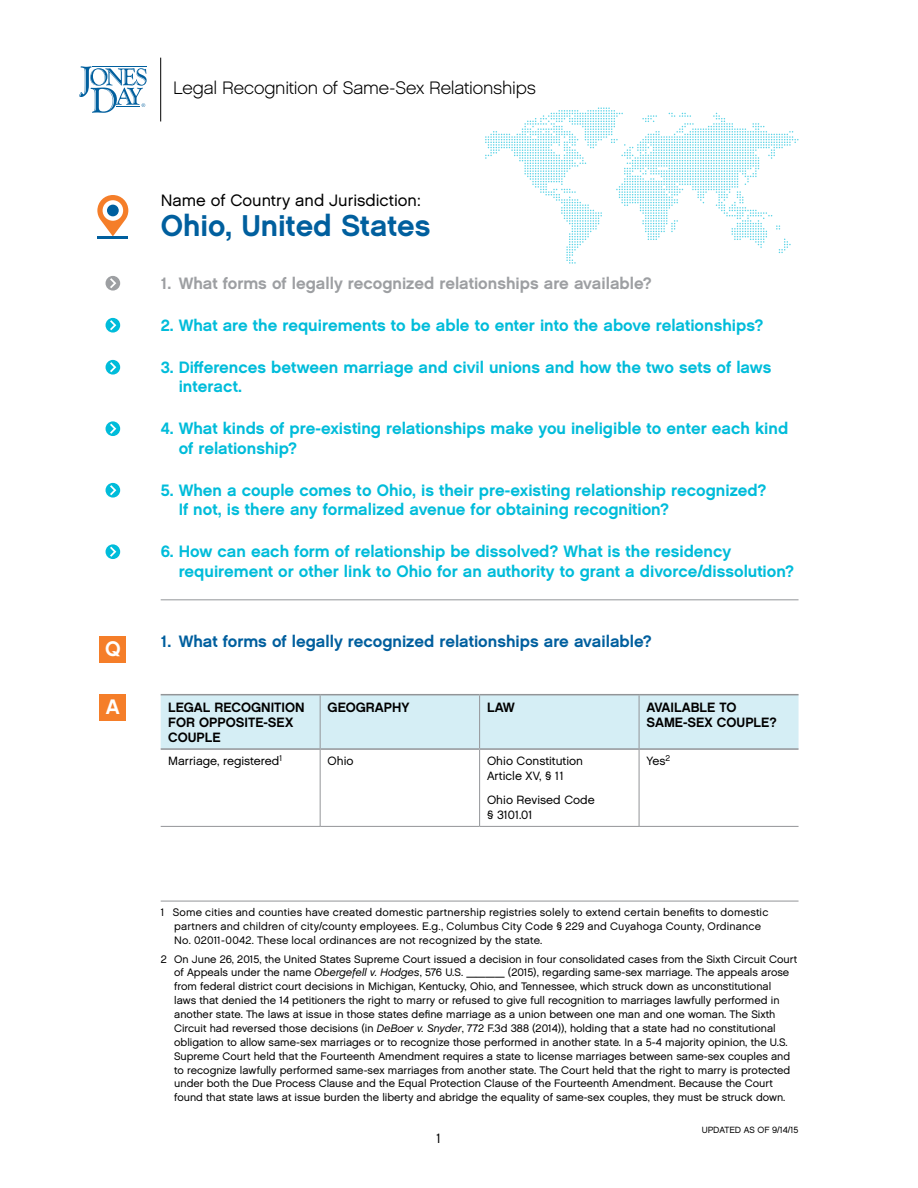
<style>
.page{position:relative;width:918px;height:1188px;background:#fff}
.page>*{position:absolute;margin:0;border:0;box-sizing:border-box;transform-origin:0 0}
.CNTRY{font:30px "Chalet New York Nineteen Sixty";color:#005f9e}
.t1{font:21px "Chalet New York Nineteen Sixty";color:#fff}
.t2{font:18px "Chalet English Channel";letter-spacing:-.01em;color:#000}
.TOC_Q_Cyan{font:16.5px/19.5px "Chalet New York Nineteen Sixty";color:#00bcda}
.TOC_Q_w_rule_below{font:16.5px/19.5px "Chalet New York Nineteen Sixty";color:#00bcda}
.TOC_Q_Gray{font:16.5px "Chalet New York Nineteen Sixty";color:#9d9fa2}
.t3{font:16.5px "Chalet New York Nineteen Sixty";color:#005f9e}
.CNTRY-2{font:16.5px "Chalet London Nineteen Sixty";color:#000}
.TBL_HEAD_B{font:13.5px/15px "Chalet New York Nineteen Sixty";color:#000}
.t4{font:13.5px "Chalet London Nineteen Sixty";color:#000}
.TBL_BC{font:12px/15px "Chalet London Nineteen Sixty";color:#000}
.END_BC{font:10.8px/13.8px "Chalet London Nineteen Sixty";color:#000}
.END_w_rule{font:10.8px/13.8px "Chalet London Nineteen Sixty";letter-spacing:.015em;color:#000}
.t5{font:9px "Chalet London Nineteen Sixty";color:#000}
.s1{font-family:"Chalet London Nineteen Eighty"}
.s2{font-family:"Chalet Oblique London"}
</style>
<div class="page">
<hr style="left:161px;top:599px;width:638px;height:1px;background:#939598">
<div style="left:161px;top:695px;width:638px;height:53px;background:#d5eef5"></div>
<hr style="left:479px;top:695px;width:1px;height:53px;background:#939598">
<hr style="left:479px;top:750px;width:1px;height:76px;background:#939598">
<hr style="left:320px;top:750px;width:1px;height:76px;background:#939598">
<hr style="left:639px;top:750px;width:1px;height:76px;background:#939598">
<hr style="left:320px;top:694px;width:160px;height:1px;background:#939598">
<hr style="left:480px;top:694px;width:159px;height:1px;background:#939598">
<hr style="left:320px;top:748px;width:160px;height:2px;background:#939598">
<hr style="left:480px;top:748px;width:159px;height:2px;background:#939598">
<hr style="left:161px;top:694px;width:159px;height:1px;background:#939598">
<hr style="left:161px;top:748px;width:159px;height:2px;background:#939598">
<hr style="left:320px;top:695px;width:1px;height:53px;background:#939598">
<hr style="left:639px;top:694px;width:160px;height:1px;background:#939598">
<hr style="left:639px;top:748px;width:160px;height:2px;background:#939598">
<hr style="left:639px;top:695px;width:1px;height:53px;background:#939598">
<hr style="left:161px;top:826px;width:159px;height:1px;background:#939598">
<hr style="left:320px;top:826px;width:160px;height:1px;background:#939598">
<hr style="left:480px;top:826px;width:159px;height:1px;background:#939598">
<hr style="left:639px;top:826px;width:160px;height:1px;background:#939598">
<svg style="left:97px;top:195px;width:31px;height:41px"></svg>
<div style="left:103px;top:200px;width:20px;height:21px;background:#fff;border-radius:50%"></div>
<div style="left:107px;top:205px;width:12px;height:11px;background:#005f9e;border-radius:50%"></div>
<hr style="left:97px;top:236px;width:31px;height:3px;background:#005f9e">
<svg style="left:106px;top:276px;width:14px;height:15px"></svg>
<svg style="left:106px;top:318px;width:14px;height:15px"></svg>
<svg style="left:106px;top:360px;width:14px;height:15px"></svg>
<svg style="left:106px;top:421px;width:14px;height:15px"></svg>
<svg style="left:106px;top:483px;width:14px;height:15px"></svg>
<svg style="left:106px;top:544px;width:14px;height:15px"></svg>
<div style="left:100px;top:636px;width:26px;height:26px;background:#f57e29"></div>
<div style="left:100px;top:694px;width:26px;height:26px;background:#f57e29"></div>
<hr style="left:161px;top:901px;width:638px;height:1px;background:#939598">
<svg style="left:485px;top:107px;width:314px;height:157px"></svg>
<hr style="left:160px;top:58px;width:1px;height:63px;background:#000">
<svg style="left:79px;top:66px;width:68px;height:47px"></svg>
<p class="t1" style="left:105px;top:636px;width:17px">Q</p>
<p class="t1" style="left:106px;top:694px;width:16px">A</p>
<p class="t2" style="left:173px;top:77px;width:364px">Legal Recognition of Same-Sex Relationships</p>
<p class="CNTRY-2" style="left:161px;top:191px;width:262px">Name of Country and Jurisdiction:</p>
<p class="CNTRY" style="left:161px;top:208px;width:271px">Ohio, United States</p>
<p class="TOC_Q_Gray" style="left:161px;top:273px;width:493px">1. What forms of legally recognized relationships are available?</p>
<p class="TOC_Q_Cyan" style="left:161px;top:315px;width:604px">2. What are the requirements to be able to enter into the above relationships?</p>
<p class="TOC_Q_Cyan" style="left:179px;top:357px;width:594px;text-indent:-18px">3. Differences between marriage and civil unions and how the two sets of laws interact.</p>
<p class="TOC_Q_Cyan" style="left:179px;top:419px;width:611px;text-indent:-18px">4. What kinds of pre-existing relationships make you ineligible to enter each kind of relationship?</p>
<p class="TOC_Q_Cyan" style="left:179px;top:480px;width:589px;text-indent:-18px">5. When a couple comes to Ohio, is their pre-existing relationship recognized?<br>If not, is there any formalized avenue for obtaining recognition?</p>
<p class="TOC_Q_w_rule_below" style="left:179px;top:542px;width:617px;text-indent:-18px">6. How can each form of relationship be dissolved? What is the residency requirement or other link to Ohio for an authority to grant a divorce/dissolution?</p>
<p class="t3" style="left:161px;top:632px;width:493px">1. What forms of legally recognized relationships are available?</p>
<p class="TBL_HEAD_B" style="left:168px;top:699px;width:138px">LEGAL RECOGNITION<br>FOR OPPOSITE-SEX<br>COUPLE</p>
<p class="TBL_HEAD_B" style="left:328px;top:699px;width:83px">GEOGRAPHY</p>
<p class="TBL_HEAD_B" style="left:487px;top:699px;width:29px">LAW</p>
<p class="TBL_HEAD_B" style="left:647px;top:699px;width:132px">AVAILABLE TO<br>SAME-SEX COUPLE?</p>
<p class="TBL_BC" style="left:168px;top:753px;width:116px">Marriage, registered<sup>1</sup></p>
<p class="TBL_BC" style="left:328px;top:753px;width:27px">Ohio</p>
<p class="TBL_BC" style="left:487px;top:753px;width:98px">Ohio Constitution<br>Article XV, § 11</p>
<p class="TBL_BC" style="left:487px;top:792px;width:109px">Ohio Revised Code <span class="s1">§</span> 3101.01</p>
<p class="TBL_BC" style="left:647px;top:753px;width:25px">Yes<sup>2</sup></p>
<p class="END_w_rule" style="left:174px;top:906px;width:596px;text-indent:-14px">1 Some cities and counties have created domestic partnership registries solely to extend certain benefits to domestic partners and children of city/county employees. E.g., Columbus City Code § 229 and Cuyahoga County, Ordinance<br>No. 02011-0042. These local ordinances are not recognized by the state.</p>
<p class="END_BC" style="left:174px;top:952px;width:624px;text-indent:-14px">2 On June 26, 2015, the United States Supreme Court issued a decision in four consolidated cases from the Sixth Circuit Court of Appeals under the name <span class="s2">Obergefell v. Hodges</span>, 576 U.S. ____ (2015), regarding same-sex marriage. The appeals arose from federal district court decisions in Michigan, Kentucky, Ohio, and Tennessee, which struck down as unconstitutional<br>laws that denied the 14 petitioners the right to marry or refused to give full recognition to marriages lawfully performed in another state. The laws at issue in those states define marriage as a union between one man and one woman. The Sixth Circuit had reversed those decisions (in <span class="s2">DeBoer v. Snyder</span>, 772 F.3d 388 (2014)), holding that a state had no constitutional obligation to allow same-sex marriages or to recognize those performed in another state. In a 5-4 majority opinion, the U.S.<br>Supreme Court held that the Fourteenth Amendment requires a state to license marriages between same-sex couples and to recognize lawfully performed same-sex marriages from another state. The Court held that the right to marry is protected under both the Due Process Clause and the Equal Protection Clause of the Fourteenth Amendment. Because the Court found that state laws at issue burden the liberty and abridge the equality of same-sex couples, they must be struck down.</p>
<p class="t4" style="left:437px;top:1130px;width:6px">1</p>
<p class="t5" style="left:702px;top:1124px;width:98px">UPDATED AS OF 9/14/15</p>
</div>
